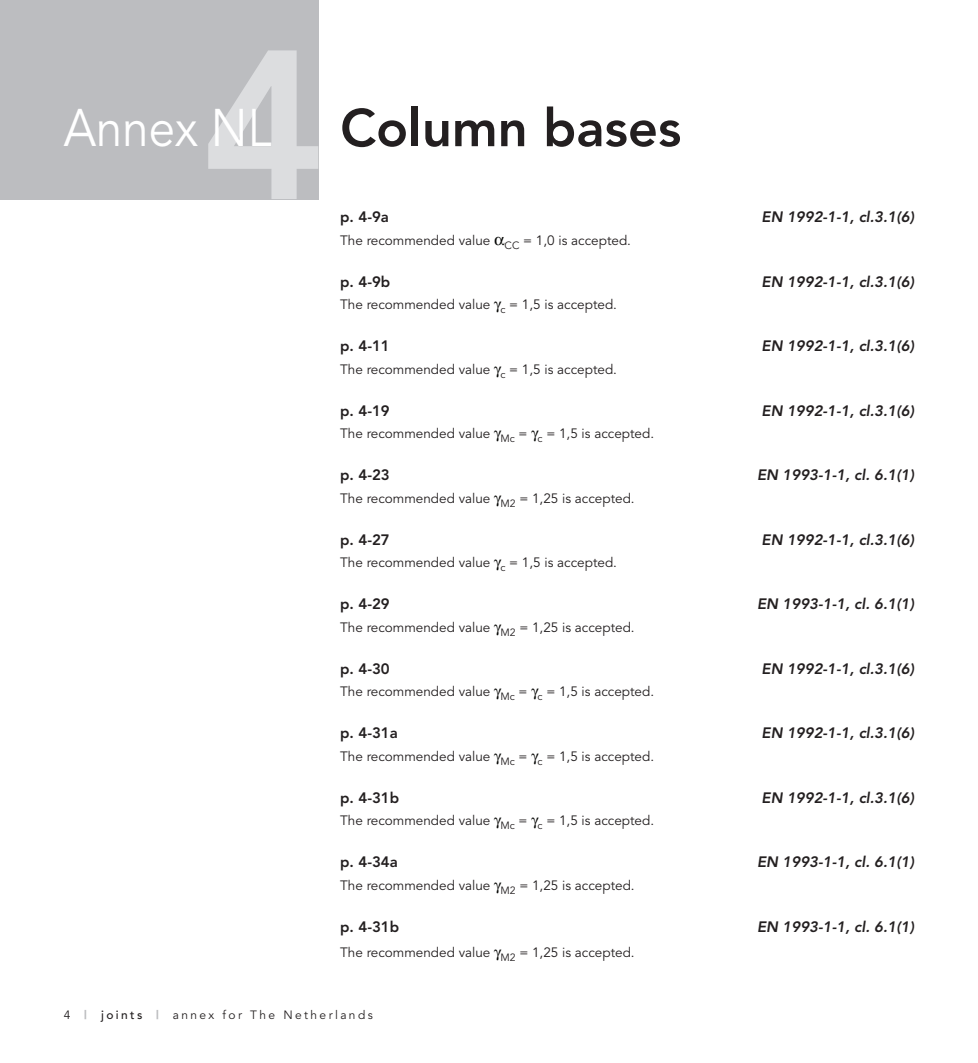
<style>
.page{position:relative;width:978px;height:1063px;background:#fff}
.page>*{position:absolute;margin:0;border:0;box-sizing:border-box;transform-origin:0 0}
.t1{font:800 52.5px "Avenir";color:#231f20}
.t2{font:52.5px "Avenir";color:#fff;scale:.9 1}
.t3{font:italic 800 15px "Avenir";color:#231f20}
.t4{font:800 15px "Avenir";color:#231f20}
.t5{font:13.5px "Avenir";color:#231f20}
.t6{font:12px "Avenir";letter-spacing:.2em;color:#231f20}
.s1{font-weight:400;color:#e6e7e9}
.s2{font-weight:900;color:#bcbdc0}
.s3{font-weight:500}
</style>
<div class="page">
<div style="left:0;top:0;width:318px;height:199px;background:#bcbdc0"></div>
<svg style="left:208px;top:50px;width:110px;height:149px"></svg>
<h1 class="t1" style="left:88px;top:97px;width:594px"><span class="s1">A nex NL</span> Column bases</h1>
<h1 class="t2" style="left:64px;top:98px;width:232px">Annex NL</h1>
<p class="t4" style="left:340px;top:208px;width:50px">p. 4-9a</p>
<p class="t3" style="left:761px;top:208px;width:154px">EN 1992-1-1, cl.3.1(6)</p>
<p class="t5" style="left:340px;top:232px;width:292px">The recommended value <sub>CC</sub> = 1,0 is accepted.</p>
<p class="t4" style="left:340px;top:272px;width:52px">p. 4-9b</p>
<p class="t3" style="left:761px;top:272px;width:154px">EN 1992-1-1, cl.3.1(6)</p>
<p class="t5" style="left:340px;top:297px;width:278px">The recommended value <sub>c</sub> = 1,5 is accepted.</p>
<p class="t4" style="left:340px;top:337px;width:51px">p. 4-11</p>
<p class="t3" style="left:761px;top:337px;width:154px">EN 1992-1-1, cl.3.1(6)</p>
<p class="t5" style="left:340px;top:361px;width:278px">The recommended value <sub>c</sub> = 1,5 is accepted.</p>
<p class="t4" style="left:340px;top:401px;width:51px">p. 4-19</p>
<p class="t3" style="left:761px;top:401px;width:154px">EN 1992-1-1, cl.3.1(6)</p>
<p class="t5" style="left:340px;top:426px;width:315px">The recommended value <sub>Mc</sub> = <sub>c</sub> = 1,5 is accepted.</p>
<p class="t4" style="left:340px;top:466px;width:51px">p. 4-23</p>
<p class="t3" style="left:757px;top:466px;width:159px">EN 1993-1-1, cl. 6.1(1)</p>
<p class="t5" style="left:340px;top:490px;width:296px">The recommended value <sub>M2</sub> = 1,25 is accepted.</p>
<p class="t4" style="left:340px;top:530px;width:51px">p. 4-27</p>
<p class="t3" style="left:761px;top:530px;width:154px">EN 1992-1-1, cl.3.1(6)</p>
<p class="t5" style="left:340px;top:555px;width:278px">The recommended value <sub>c</sub> = 1,5 is accepted.</p>
<p class="t4" style="left:340px;top:595px;width:51px">p. 4-29</p>
<p class="t3" style="left:757px;top:595px;width:159px">EN 1993-1-1, cl. 6.1(1)</p>
<p class="t5" style="left:340px;top:619px;width:296px">The recommended value <sub>M2</sub> = 1,25 is accepted.</p>
<p class="t4" style="left:340px;top:659px;width:51px">p. 4-30</p>
<p class="t3" style="left:761px;top:659px;width:154px">EN 1992-1-1, cl.3.1(6)</p>
<p class="t5" style="left:340px;top:684px;width:315px">The recommended value <sub>Mc</sub> = <sub>c</sub> = 1,5 is accepted.</p>
<p class="t4" style="left:340px;top:724px;width:59px">p. 4-31a</p>
<p class="t3" style="left:761px;top:724px;width:154px">EN 1992-1-1, cl.3.1(6)</p>
<p class="t5" style="left:340px;top:748px;width:315px">The recommended value <sub>Mc</sub> = <sub>c</sub> = 1,5 is accepted.</p>
<p class="t4" style="left:340px;top:788px;width:61px">p. 4-31b</p>
<p class="t3" style="left:761px;top:788px;width:154px">EN 1992-1-1, cl.3.1(6)</p>
<p class="t5" style="left:340px;top:813px;width:315px">The recommended value <sub>Mc</sub> = <sub>c</sub> = 1,5 is accepted.</p>
<p class="t4" style="left:340px;top:853px;width:59px">p. 4-34a</p>
<p class="t3" style="left:757px;top:853px;width:159px">EN 1993-1-1, cl. 6.1(1)</p>
<p class="t5" style="left:340px;top:877px;width:296px">The recommended value <sub>M2</sub> = 1,25 is accepted.</p>
<p class="t4" style="left:340px;top:917px;width:61px">p. 4-31b</p>
<p class="t3" style="left:757px;top:917px;width:159px">EN 1993-1-1, cl. 6.1(1)</p>
<p class="t5" style="left:340px;top:945px;width:296px">The recommended value <sub>M2</sub> = 1,25 is accepted.</p>
<p class="t6" style="left:64px;top:1007px;width:311px">4 <span class="s2">|</span> <span class="s3">joints</span> <span class="s2">|</span> annex for The Netherlands</p>
</div>
